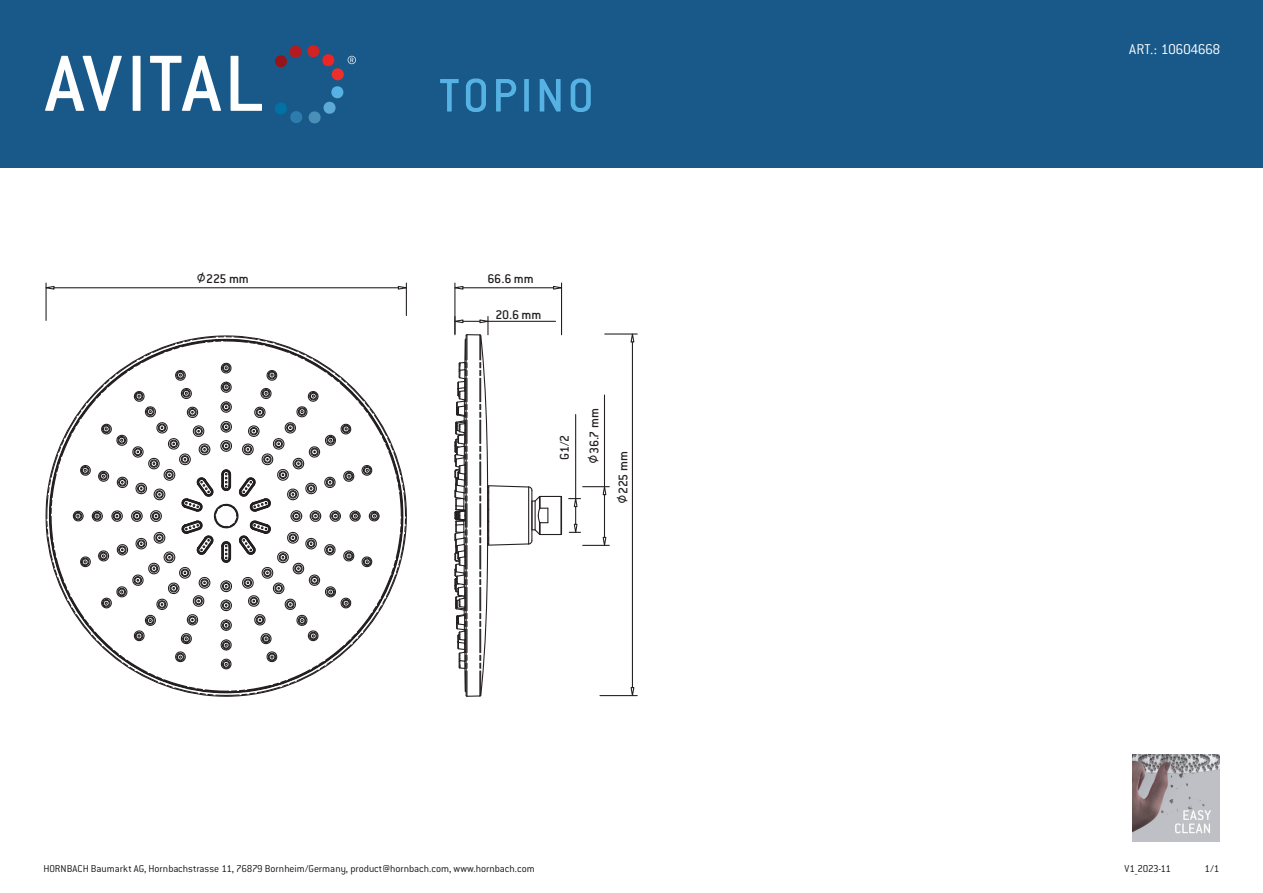
<style>
.page{position:relative;width:1263px;height:893px;background:#fff}
.page>*{position:absolute;margin:0;border:0;box-sizing:border-box;transform-origin:0 0}
.t1{font:51.6px "Conduit ITC Medium";letter-spacing:.06em;color:#57b2e4}
.t2{font:300 15.6px "Conduit ITC Std";letter-spacing:-.035em;color:#fff}
.t3{font:13.8px/29px "Conduit ITC Medium";color:#231f20}
.t4{font:300 10.95px "Conduit ITC Std";letter-spacing:-.005em;color:#111416}
.s1{font-family:"ISOCPEUR";font-size:16.5px}
</style>
<div class="page">
<div style="left:0;top:0;width:1263px;height:167px;background:#185989"></div>
<svg style="left:45px;top:56px;width:77px;height:55px"></svg>
<div style="left:133px;top:56px;width:8px;height:55px;background:#fff"></div>
<svg style="left:150px;top:56px;width:71px;height:55px"></svg>
<svg style="left:231px;top:56px;width:31px;height:55px"></svg>
<svg style="left:275px;top:45px;width:81px;height:79px"></svg>
<img style="left:1132px;top:755px;width:87px;height:87px">
<hr style="left:46px;top:283px;width:1px;height:37px;background:#231f20">
<hr style="left:406px;top:283px;width:1px;height:33px;background:#231f20">
<hr style="left:54px;top:287px;width:344px;height:1px;background:#231f20">
<svg style="left:45px;top:285px;width:10px;height:5px"></svg>
<svg style="left:397px;top:285px;width:10px;height:5px"></svg>
<svg style="left:45px;top:336px;width:362px;height:360px"></svg>
<hr style="left:561px;top:283px;width:1px;height:52px;background:#231f20">
<hr style="left:454px;top:283px;width:1px;height:51px;background:#231f20">
<hr style="left:463px;top:287px;width:91px;height:1px;background:#231f20">
<svg style="left:552px;top:285px;width:11px;height:5px"></svg>
<svg style="left:454px;top:285px;width:10px;height:5px"></svg>
<hr style="left:605px;top:333px;width:32px;height:2px;background:#231f20">
<hr style="left:600px;top:695px;width:37px;height:1px;background:#231f20">
<hr style="left:632px;top:342px;width:1px;height:346px;background:#231f20">
<svg style="left:630px;top:333px;width:5px;height:10px"></svg>
<svg style="left:630px;top:686px;width:5px;height:11px"></svg>
<hr style="left:575px;top:415px;width:1px;height:84px;background:#231f20">
<hr style="left:604px;top:395px;width:1px;height:92px;background:#231f20">
<svg style="left:569px;top:480px;width:40px;height:66px"></svg>
<svg style="left:454px;top:316px;width:109px;height:381px"></svg>
<p class="t3" style="left:197px;top:264px;width:54px"><span class="s1">∅</span>225 mm</p>
<h1 class="t1" style="left:439px;top:64px;width:156px">TOPINO</h1>
<p class="t3" style="left:488px;top:263px;width:48px">66.6 mm</p>
<p class="t3" style="left:495px;top:299px;width:48px">20.6 mm</p>
<p class="t3" style="left:549px;top:460px;width:27px;rotate:-90deg">G1/2</p>
<p class="t3" style="left:579px;top:504px;width:97px;text-indent:40px;rotate:-90deg"><span class="s1">∅</span>36.7 mm <span class="s1">∅</span>225 mm</p>
<h2 class="t2" style="left:1129px;top:39px;width:93px">ART.: 10604668</h2>
<p class="t4" style="left:44px;top:862px;width:493px">HORNBACH Baumarkt AG, Hornbachstrasse 11, 76879 Bornheim/Germany, product@hornbach.com, www.hornbach.com</p>
<p class="t4" style="left:1124px;top:862px;width:48px">V1_2023-11</p>
<p class="t4" style="left:1204px;top:862px;width:16px">1/1</p>
</div>
